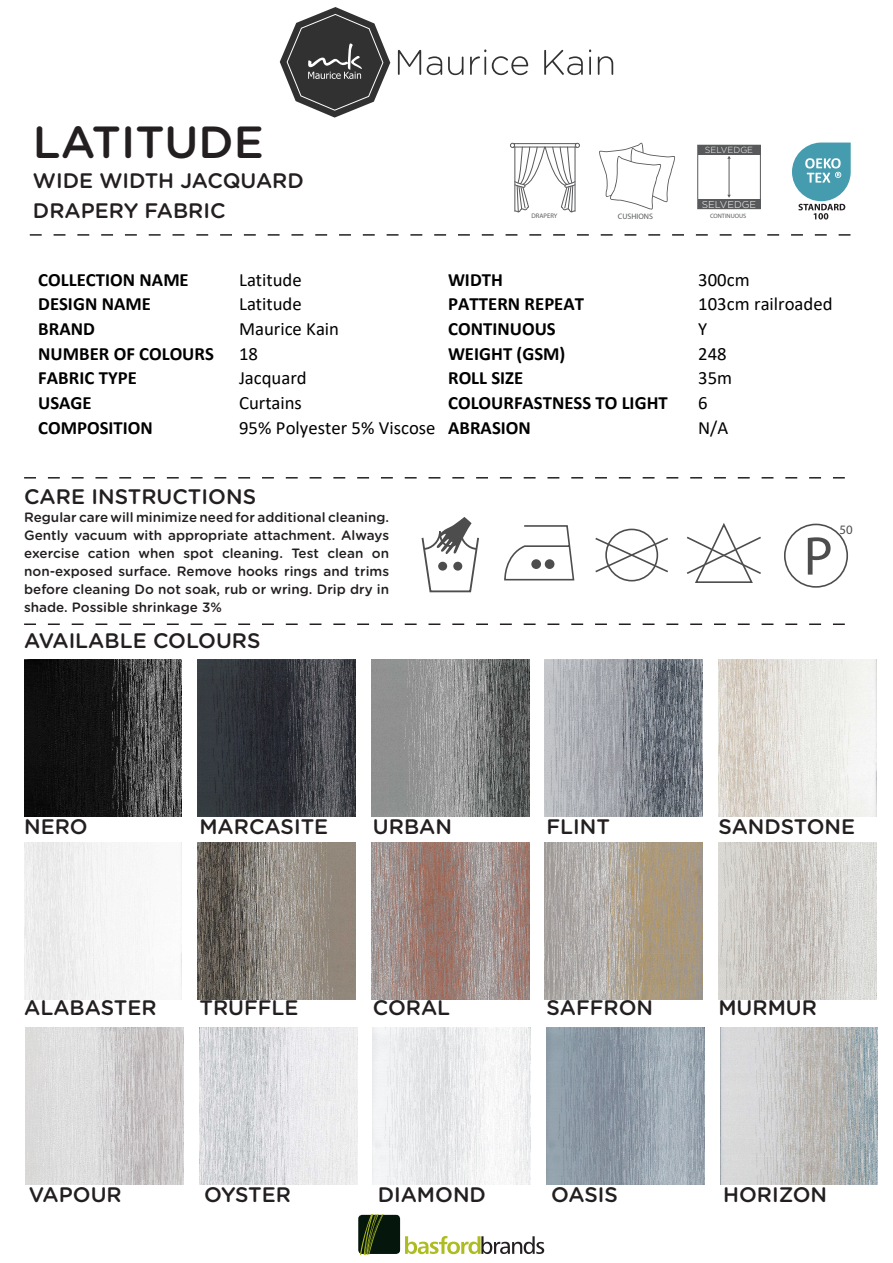
<style>
.page{position:relative;width:893px;height:1263px;background:#fff}
.page>*{position:absolute;margin:0;border:0;box-sizing:border-box;transform-origin:0 0}
.t1{font:500 45px "Gotham Rounded";color:#231f20}
.t2{font:500 21px "Gotham Rounded";color:#231f20}
.t3{font:700 18.75px "Calibri";color:#000}
.t4{font:18.75px "Calibri";color:#000}
.t5{font:500 13.5px/18px "Gotham Rounded";color:#231f20;text-align:justify}
.t6{font:12.9px "Myriad Pro";color:#4d4d4d}
.t7{font:300 9.9px "Gotham Rounded";color:#fff}
.t8{font:300 8.85px "Gotham Rounded";color:#fff}
.t9{font:7.95px "Myriad Pro";color:#58595b}
.t10{font:6.6px "Myriad Pro";color:#58595b}
.t11{font:6.3px "Myriad Pro";color:#58595b}
.s1{font-weight:700}
</style>
<div class="page">
<svg style="left:280px;top:7px;width:110px;height:111px"></svg>
<svg style="left:398px;top:50px;width:23px;height:25px"></svg>
<svg style="left:427px;top:56px;width:15px;height:19px"></svg>
<svg style="left:448px;top:57px;width:15px;height:18px"></svg>
<svg style="left:470px;top:49px;width:16px;height:26px"></svg>
<svg style="left:492px;top:56px;width:36px;height:19px"></svg>
<svg style="left:544px;top:50px;width:39px;height:25px"></svg>
<svg style="left:589px;top:49px;width:2px;height:26px"></svg>
<svg style="left:598px;top:56px;width:15px;height:19px"></svg>
<svg style="left:510px;top:143px;width:70px;height:70px"></svg>
<svg style="left:599px;top:143px;width:77px;height:67px"></svg>
<div style="left:698px;top:145px;width:62px;height:10px;background:#58595b"></div>
<div style="left:698px;top:199px;width:62px;height:10px;background:#58595b"></div>
<hr style="left:729px;top:158px;width:1px;height:37px;background:#585a5c">
<svg style="left:792px;top:143px;width:59px;height:76px"></svg>
<svg style="left:30px;top:234px;width:820px;height:2px"></svg>
<svg style="left:24px;top:477px;width:821px;height:1px"></svg>
<svg style="left:504px;top:525px;width:71px;height:56px"></svg>
<div style="left:605px;top:529px;width:53px;height:52px;border:2px solid #4d4d4d;border-radius:50%"></div>
<svg style="left:595px;top:536px;width:73px;height:38px"></svg>
<svg style="left:687px;top:525px;width:74px;height:58px"></svg>
<div style="left:784px;top:524px;width:64px;height:64px;border:2px solid #4d4d4d;border-radius:50%"></div>
<svg style="left:808px;top:537px;width:23px;height:38px"></svg>
<svg style="left:421px;top:517px;width:58px;height:76px"></svg>
<img style="left:24px;top:660px;width:158px;height:157px">
<img style="left:198px;top:660px;width:157px;height:157px">
<img style="left:371px;top:660px;width:158px;height:157px">
<img style="left:545px;top:660px;width:158px;height:157px">
<img style="left:718px;top:660px;width:158px;height:157px">
<img style="left:24px;top:842px;width:158px;height:157px">
<img style="left:198px;top:842px;width:157px;height:157px">
<img style="left:371px;top:842px;width:158px;height:157px">
<img style="left:545px;top:842px;width:158px;height:157px">
<img style="left:718px;top:842px;width:158px;height:157px">
<img style="left:26px;top:1027px;width:158px;height:158px">
<img style="left:199px;top:1027px;width:158px;height:158px">
<img style="left:373px;top:1027px;width:158px;height:158px">
<img style="left:547px;top:1027px;width:157px;height:158px">
<img style="left:720px;top:1027px;width:158px;height:158px">
<svg style="left:24px;top:623px;width:821px;height:2px"></svg>
<div style="left:358px;top:1215px;width:42px;height:39px;background:#05170c;border-radius:4px"></div>
<img style="left:360px;top:1215px;width:23px;height:39px">
<svg style="left:405px;top:1236px;width:139px;height:18px"></svg>
<p class="t1" style="left:33px;top:110px;width:233px">LATITUDE</p>
<p class="t2" style="left:33px;top:166px;width:272px">WIDE WIDTH JACQUARD</p>
<p class="t2" style="left:33px;top:196px;width:194px">DRAPERY FABRIC</p>
<p class="t10" style="left:532px;top:211px;width:27px">DRAPERY</p>
<p class="t9" style="left:618px;top:212px;width:37px">CUSHIONS</p>
<p class="t11" style="left:710px;top:212px;width:38px">CONTINUOUS</p>
<p class="t8" style="left:705px;top:144px;width:50px">SELVEDGE</p>
<p class="t7" style="left:702px;top:198px;width:56px">SELVEDGE</p>
<p class="t3" style="left:38px;top:266px;width:152px">COLLECTION NAME</p>
<p class="t4" style="left:239px;top:266px;width:64px">Latitude</p>
<p class="t3" style="left:448px;top:266px;width:56px">WIDTH</p>
<p class="t4" style="left:698px;top:266px;width:53px">300cm</p>
<p class="t3" style="left:38px;top:291px;width:114px">DESIGN NAME</p>
<p class="t4" style="left:239px;top:291px;width:64px">Latitude</p>
<p class="t3" style="left:448px;top:291px;width:138px">PATTERN REPEAT</p>
<p class="t4" style="left:698px;top:291px;width:136px">103cm railroaded</p>
<p class="t3" style="left:38px;top:315px;width:58px">BRAND</p>
<p class="t4" style="left:239px;top:316px;width:101px">Maurice Kain</p>
<p class="t3" style="left:448px;top:315px;width:109px">CONTINUOUS</p>
<p class="t4" style="left:698px;top:316px;width:11px">Y</p>
<p class="t3" style="left:38px;top:340px;width:177px">NUMBER OF COLOURS</p>
<p class="t4" style="left:239px;top:340px;width:21px">18</p>
<p class="t3" style="left:448px;top:340px;width:119px">WEIGHT (GSM)</p>
<p class="t4" style="left:698px;top:340px;width:30px">248</p>
<p class="t3" style="left:38px;top:365px;width:100px">FABRIC TYPE</p>
<p class="t4" style="left:239px;top:365px;width:69px">Jacquard</p>
<p class="t3" style="left:448px;top:365px;width:77px">ROLL SIZE</p>
<p class="t4" style="left:698px;top:365px;width:36px">35m</p>
<p class="t3" style="left:38px;top:389px;width:55px">USAGE</p>
<p class="t4" style="left:239px;top:390px;width:64px">Curtains</p>
<p class="t3" style="left:448px;top:389px;width:221px">COLOURFASTNESS TO LIGHT</p>
<p class="t4" style="left:698px;top:390px;width:11px">6</p>
<p class="t3" style="left:38px;top:414px;width:116px">COMPOSITION</p>
<p class="t4" style="left:239px;top:414px;width:293px">95% Polyester 5% Viscose <span class="s1">ABRASION</span></p>
<p class="t4" style="left:698px;top:414px;width:32px">N/A</p>
<p class="t2" style="left:24px;top:481px;width:233px">CARE INSTRUCTIONS</p>
<p class="t5" style="left:24px;top:507px;width:367px">Regular care will minimize need for additional cleaning.<br>Gently vacuum with appropriate attachment. Always exercise cation when spot cleaning. Test clean on non-exposed surface. Remove hooks rings and trims before cleaning Do not soak, rub or wring. Drip dry in shade. Possible shrinkage 3%</p>
<p class="t2" style="left:24px;top:625px;width:238px">AVAILABLE COLOURS</p>
<p class="t6" style="left:839px;top:521px;width:15px">50</p>
<p class="t2" style="left:24px;top:811px;width:65px">NERO</p>
<p class="t2" style="left:199px;top:811px;width:130px">MARCASITE</p>
<p class="t2" style="left:373px;top:811px;width:81px">URBAN</p>
<p class="t2" style="left:547px;top:811px;width:65px">FLINT</p>
<p class="t2" style="left:718px;top:811px;width:138px">SANDSTONE</p>
<p class="t2" style="left:24px;top:993px;width:134px">ALABASTER</p>
<p class="t2" style="left:199px;top:993px;width:101px">TRUFFLE</p>
<p class="t2" style="left:373px;top:993px;width:79px">CORAL</p>
<p class="t2" style="left:547px;top:993px;width:108px">SAFFRON</p>
<p class="t2" style="left:718px;top:993px;width:100px">MURMUR</p>
<p class="t2" style="left:29px;top:1180px;width:94px">VAPOUR</p>
<p class="t2" style="left:204px;top:1180px;width:89px">OYSTER</p>
<p class="t2" style="left:378px;top:1180px;width:110px">DIAMOND</p>
<p class="t2" style="left:551px;top:1180px;width:68px">OASIS</p>
<p class="t2" style="left:723px;top:1180px;width:106px">HORIZON</p>
</div>
